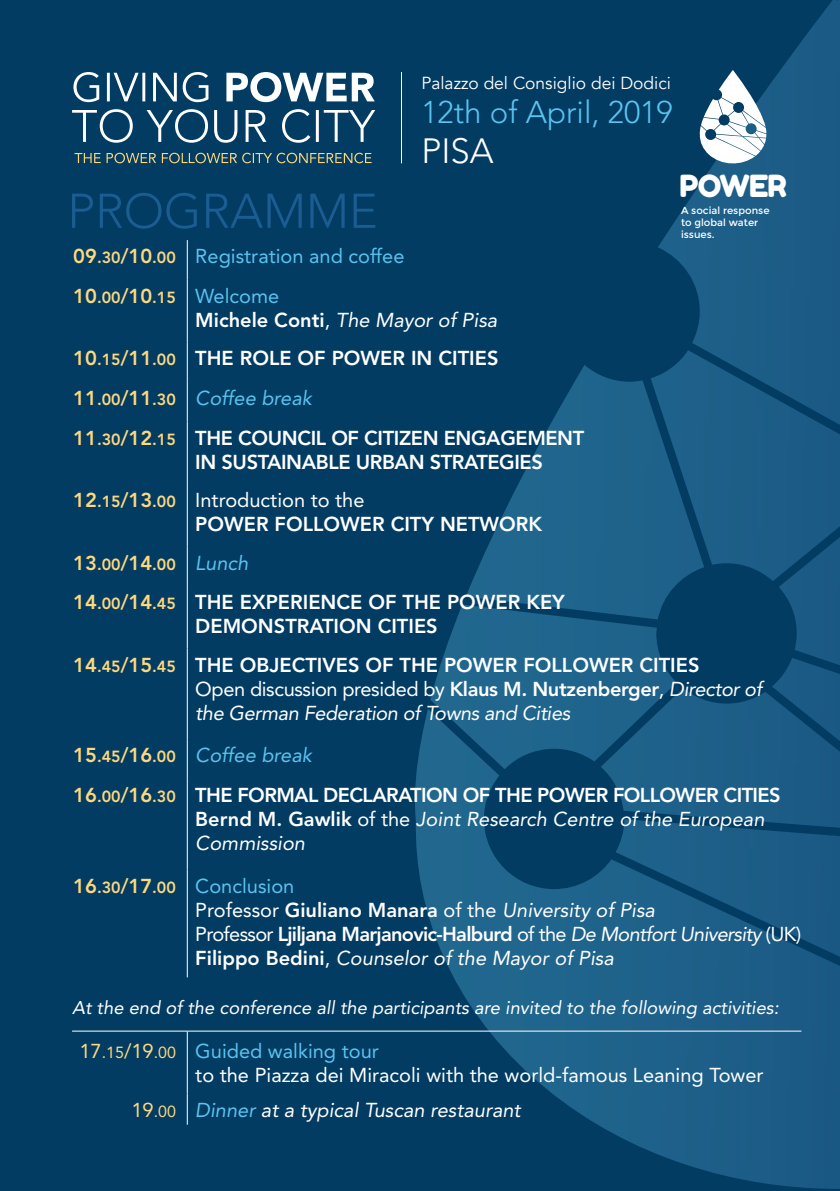
<style>
.page{position:relative;width:840px;height:1191px;background:#fff}
.page>*{position:absolute;margin:0;border:0;box-sizing:border-box;transform-origin:0 0}
.t1{font:300 34.8px "Avenir";color:#fff}
.t2{font:300 31.2px "Avenir";color:#5bc3ef}
.t3{font:30.4px "Fredoka One";letter-spacing:-.035em;color:#fff}
.t4{font:italic 20px/24px "Avenir";color:#fff}
.t5{font:800 20px "Avenir";letter-spacing:-.02em;color:#fff}
.t6{font:800 20px "Avenir";color:#fff}
.t7{font:italic 20px/24px "Avenir";letter-spacing:-.02em;color:#fff}
.t8{font:20px "Avenir";color:#fff}
.t9{font:20px "Avenir";color:#5bc3ef}
.t10{font:italic 20px "Avenir";color:#5bc3ef}
.t11{font:italic 18.4px "Avenir";color:#fff}
.t12{font:17.4px "Avenir";color:#fff}
.t13{font:800 16px "Avenir";color:#fed87d}
.t14{font:16px "Avenir";color:#fed87d}
.t15{font:10px/12.2px "Montserrat";color:#fff}
.s1{font-size:20px}
.s2{font-weight:800;font-style:normal}
.s3{font-style:normal}
.s4{font-weight:400}
.s5{font-weight:400;font-style:italic}
.s6{color:#5bc3ef}
</style>
<div class="page">
<div style="left:0;top:0;width:839px;height:1191px;background:#023c63"></div>
<img style="left:413px;top:0;width:426px;height:1189px">
<svg style="left:72px;top:109px;width:303px;height:34px"></svg>
<svg style="left:73px;top:72px;width:301px;height:30px"></svg>
<svg style="left:74px;top:153px;width:297px;height:10px"></svg>
<svg style="left:72px;top:193px;width:303px;height:36px"></svg>
<hr style="left:187px;top:240px;width:1px;height:40px;background:#fff">
<hr style="left:187px;top:280px;width:1px;height:62px;background:#fff">
<hr style="left:187px;top:382px;width:1px;height:39px;background:#fff">
<hr style="left:187px;top:421px;width:1px;height:63px;background:#fff">
<hr style="left:187px;top:484px;width:1px;height:62px;background:#fff">
<hr style="left:187px;top:546px;width:1px;height:40px;background:#fff">
<hr style="left:187px;top:586px;width:1px;height:62px;background:#fff">
<hr style="left:187px;top:648px;width:1px;height:91px;background:#fff">
<hr style="left:187px;top:739px;width:1px;height:40px;background:#fff">
<hr style="left:187px;top:779px;width:1px;height:90px;background:#fff">
<hr style="left:187px;top:869px;width:1px;height:108px;background:#fff">
<hr style="left:187px;top:1031px;width:1px;height:62px;background:#fff">
<hr style="left:187px;top:1093px;width:1px;height:31px;background:#fff">
<hr style="left:72px;top:1030px;width:115px;height:1px;background:#fff">
<hr style="left:187px;top:1030px;width:614px;height:1px;background:#fff">
<hr style="left:187px;top:342px;width:1px;height:40px;background:#fff">
<svg style="left:699px;top:70px;width:67px;height:96px"></svg>
<hr style="left:401px;top:72px;width:1px;height:91px;background:#fff">
<p class="t12" style="left:421px;top:73px;width:251px">Palazzo del Consiglio dei Dodici</p>
<p class="t2" style="left:421px;top:94px;width:253px">12th of April, 2019</p>
<p class="t1" style="left:421px;top:130px;width:74px">PISA</p>
<p class="t3" style="left:679px;top:167px;width:109px">POWER</p>
<p class="t15" style="left:680px;top:204px;width:90px">A social response to global water issues.</p>
<p class="t13" style="left:73px;top:248px;width:104px"><span class="s1">09</span>.30<span class="s1">/10</span>.00</p>
<p class="t9" style="left:195px;top:245px;width:211px">Registration and coffee</p>
<p class="t13" style="left:73px;top:288px;width:104px"><span class="s1">10</span>.00<span class="s1">/10</span>.15</p>
<p class="t9" style="left:195px;top:284px;width:85px">Welcome</p>
<p class="t4" style="left:195px;top:308px;width:303px"><span class="s2">Michele Conti</span><span class="s3">,</span> The Mayor of Pisa</p>
<p class="t13" style="left:73px;top:350px;width:104px"><span class="s1">10</span>.15<span class="s1">/11</span>.00</p>
<p class="t6" style="left:195px;top:346px;width:304px">THE ROLE OF POWER IN CITIES</p>
<p class="t13" style="left:73px;top:390px;width:104px"><span class="s1">11</span>.00<span class="s1">/11</span>.30</p>
<p class="t10" style="left:195px;top:386px;width:118px">Coffee break</p>
<p class="t13" style="left:73px;top:430px;width:104px"><span class="s1">11</span>.30<span class="s1">/12</span>.15</p>
<p class="t5" style="left:195px;top:426px;width:390px">THE COUNCIL OF CITIZEN ENGAGEMENT</p>
<p class="t5" style="left:195px;top:450px;width:349px">IN SUSTAINABLE URBAN STRATEGIES</p>
<p class="t13" style="left:73px;top:492px;width:104px"><span class="s1">12</span>.15<span class="s1">/13</span>.00</p>
<p class="t8" style="left:195px;top:488px;width:171px">Introduction to the</p>
<p class="t6" style="left:195px;top:512px;width:348px">POWER FOLLOWER CITY NETWORK</p>
<p class="t13" style="left:73px;top:554px;width:104px"><span class="s1">13</span>.00<span class="s1">/14</span>.00</p>
<p class="t10" style="left:195px;top:551px;width:54px">Lunch</p>
<p class="t13" style="left:73px;top:594px;width:104px"><span class="s1">14</span>.00<span class="s1">/14</span>.45</p>
<p class="t6" style="left:195px;top:590px;width:371px">THE EXPERIENCE OF THE POWER KEY</p>
<p class="t6" style="left:195px;top:614px;width:244px">DEMONSTRATION CITIES</p>
<p class="t13" style="left:73px;top:656px;width:104px"><span class="s1">14</span>.45<span class="s1">/15</span>.45</p>
<p class="t6" style="left:195px;top:653px;width:505px">THE OBJECTIVES OF THE POWER FOLLOWER CITIES</p>
<p class="t7" style="left:195px;top:677px;width:568px"><span class="s3">Open discussion presided by</span> <span class="s2">Klaus M. Nutzenberger</span><span class="s3">,</span> Director of the German Federation of Towns and Cities</p>
<p class="t13" style="left:73px;top:747px;width:104px"><span class="s1">15</span>.45<span class="s1">/16</span>.00</p>
<p class="t10" style="left:195px;top:744px;width:118px">Coffee break</p>
<p class="t13" style="left:73px;top:787px;width:104px"><span class="s1">16</span>.00<span class="s1">/16</span>.30</p>
<p class="t5" style="left:195px;top:783px;width:586px">THE FORMAL DECLARATION OF THE POWER FOLLOWER CITIES</p>
<p class="t4" style="left:195px;top:807px;width:570px"><span class="s2">Bernd M. Gawlik</span> <span class="s3">of the</span> Joint Research Centre of the European<br>Commission</p>
<p class="t13" style="left:73px;top:877px;width:104px"><span class="s1">16</span>.30<span class="s1">/17</span>.00</p>
<p class="t9" style="left:195px;top:874px;width:100px">Conclusion</p>
<p class="t4" style="left:195px;top:898px;width:461px"><span class="s3">Professor</span> <span class="s2">Giuliano Manara</span> <span class="s3">of the</span> University of Pisa</p>
<p class="t5" style="left:195px;top:922px;width:607px"><span class="s4">Professor</span> Ljiljana Marjanovic-Halburd <span class="s4">of the</span> <span class="s5">De Montfort University</span> <span class="s4">(UK)</span></p>
<p class="t4" style="left:195px;top:946px;width:420px"><span class="s2">Filippo Bedini</span><span class="s3">,</span> Counselor of the Mayor of Pisa</p>
<p class="t11" style="left:72px;top:997px;width:708px">At the end of the conference all the participants are invited to the following activities:</p>
<p class="t14" style="left:79px;top:1042px;width:98px"><span class="s1">17</span>.15<span class="s1">/19</span>.00</p>
<p class="t9" style="left:195px;top:1039px;width:185px">Guided walking tour</p>
<p class="t8" style="left:195px;top:1063px;width:569px">to the Piazza dei Miracoli with the world-famous Leaning Tower</p>
<p class="t14" style="left:131px;top:1101px;width:46px"><span class="s1">19</span>.00</p>
<p class="t4" style="left:195px;top:1097px;width:327px"><span class="s6">Dinner</span> at a typical Tuscan restaurant</p>
</div>
